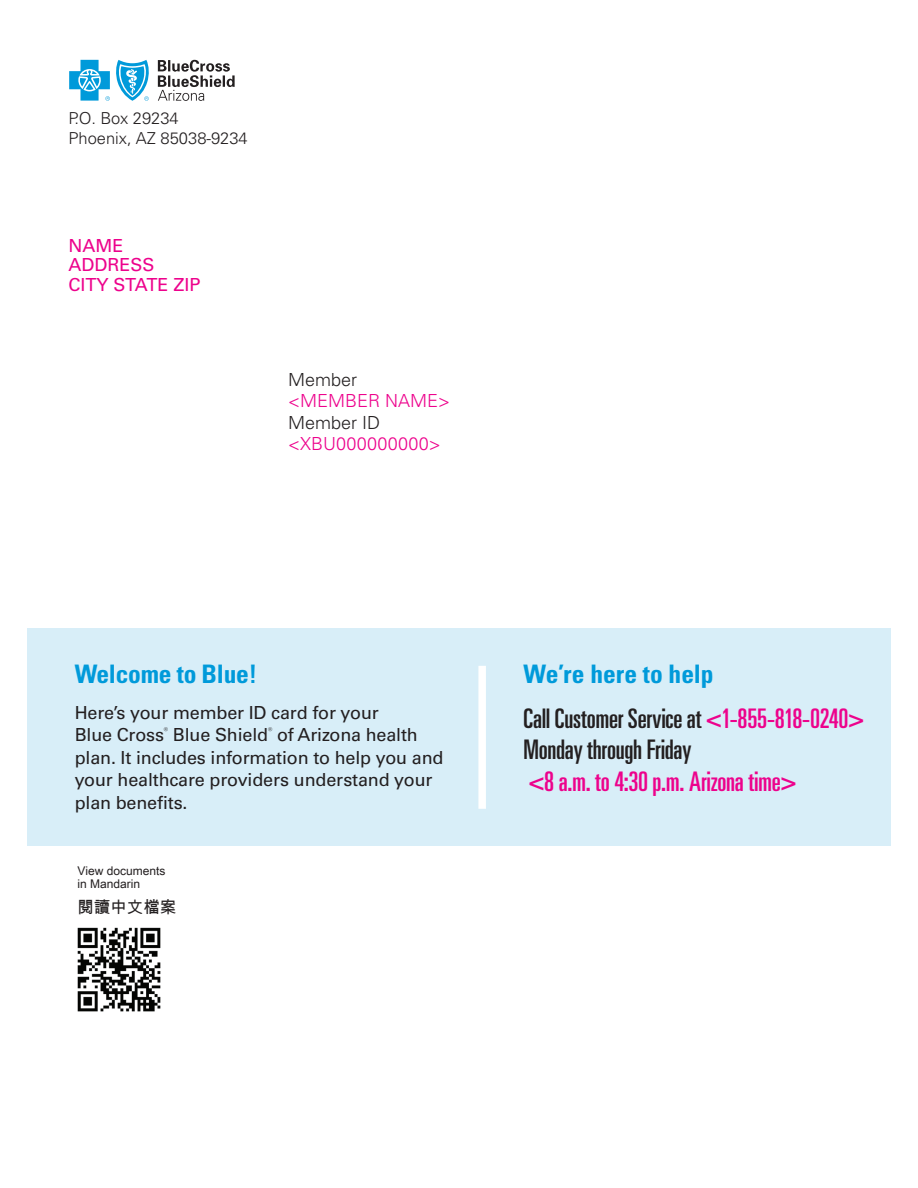
<style>
.page{position:relative;width:918px;height:1188px;background:#fff}
.page>*{position:absolute;margin:0;border:0;box-sizing:border-box;transform-origin:0 0}
.t1{font:27px/31.5px "Univers LT Pro Ult Cond";letter-spacing:-.01em;color:#231f20}
.t2{font:27px "Univers LT Pro Ult Cond";letter-spacing:-.005em;color:#ed028c}
.t3{font:700 condensed 25.5px "Univers LT Pro";letter-spacing:-.01em;color:#009ada}
.t4{font:18px/22.5px "Univers LT Pro 55 Roman";letter-spacing:-.01em;color:#231f20}
.t5{font:18px/19.5px "Univers LT Pro 55 Roman";color:#ed028c}
.t6{font:300 18px "Univers LT Pro 45";color:#231f20}
.t7{font:300 18px "Univers LT Pro 45";letter-spacing:.02em;color:#ed028c}
.t8{font:300 18px "Univers LT Pro 45";color:#ed028c}
.t9{font:300 16.5px/19.5px "Univers LT Pro 45";color:#231f20}
.t10{font:16.5px "Arial Unicode MS";color:#231f20}
.t11{font:12px/13.5px "Arial Unicode MS";color:#231f20}
.s1{color:#ed028c}
</style>
<div class="page">
<div style="left:27px;top:628px;width:864px;height:217px;background:#d8eef8"></div>
<div style="left:478px;top:666px;width:8px;height:143px;background:#fff"></div>
<svg style="left:158px;top:60px;width:77px;height:41px"></svg>
<svg style="left:69px;top:60px;width:80px;height:41px"></svg>
<img style="left:77px;top:927px;width:84px;height:85px">
<p class="t9" style="left:68px;top:108px;width:181px">P.O. Box 29234<br>Phoenix, AZ 85038-9234</p>
<p class="t5" style="left:68px;top:235px;width:133px">NAME<br>ADDRESS<br>CITY STATE ZIP</p>
<p class="t6" style="left:288px;top:367px;width:71px">Member</p>
<p class="t8" style="left:288px;top:389px;width:163px">&lt;MEMBER NAME&gt;</p>
<p class="t6" style="left:288px;top:411px;width:94px">Member ID</p>
<p class="t7" style="left:288px;top:432px;width:154px">&lt;XBU000000000&gt;</p>
<h2 class="t3" style="left:75px;top:658px;width:184px">Welcome to Blue!</h2>
<p class="t4" style="left:75px;top:700px;width:370px">Here’s your member ID card for your<br>Blue Cross<sup>®</sup> Blue Shield<sup>®</sup> of Arizona health plan. It includes information to help you and your healthcare providers understand your plan benefits.</p>
<p class="t11" style="left:77px;top:864px;width:90px">View documents in Mandarin</p>
<p class="t10" style="left:77px;top:895px;width:100px">閱讀中文檔案</p>
<h2 class="t3" style="left:524px;top:658px;width:191px">We’re here to help</h2>
<h1 class="t1" style="left:524px;top:701px;width:342px">Call Customer Service at <span class="s1">&lt;1-855-818-0240&gt;<br></span>Monday through Friday</h1>
<h1 class="t2" style="left:528px;top:763px;width:270px">&lt;8 a.m. to 4:30 p.m. Arizona time&gt;</h1>
</div>
